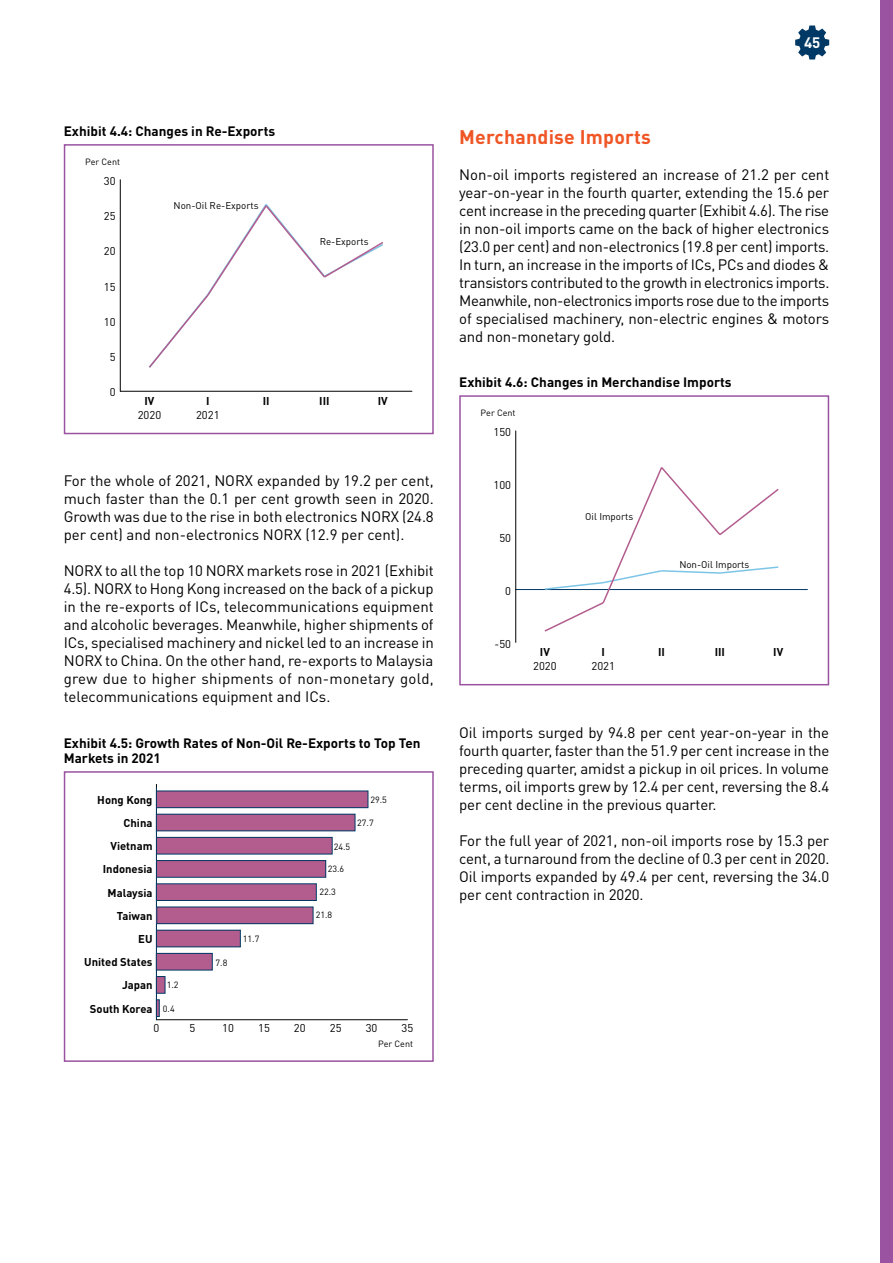
<style>
.page{position:relative;width:893px;height:1263px;background:#fff}
.page>*{position:absolute;margin:0;border:0;box-sizing:border-box;transform-origin:0 0}
.t1{font:700 19.5px "DIN Pro";letter-spacing:.01em;color:#f05625}
.t2{font:15px/18px "DIN Pro";letter-spacing:-.01em;color:#000;text-align:justify}
.t3{font:700 15px "DIN Pro";color:#fff}
.t4{font:700 13.5px/15px "DIN Pro";color:#000}
.t5{font:700 11.25px "DIN Pro";color:#000}
.t6{font:11.25px "DIN Pro";color:#000}
.t7{font:9.75px "DIN Pro";color:#000}
.t8{font:9px "DIN Pro";color:#000}
</style>
<div class="page">
<div style="left:64px;top:144px;width:370px;height:290px;border:2px solid #9a53a1"></div>
<hr style="left:120px;top:391px;width:292px;height:1px;background:#000">
<hr style="left:120px;top:180px;width:1px;height:211px;background:#000">
<svg style="left:149px;top:204px;width:234px;height:164px"></svg>
<div style="left:64px;top:771px;width:370px;height:291px;border:2px solid #9a53a1"></div>
<hr style="left:156px;top:784px;width:1px;height:236px;background:#000">
<hr style="left:156px;top:1019px;width:251px;height:1px;background:#000">
<hr style="left:156px;top:788px;width:1px;height:232px;background:#003965">
<div style="left:156px;top:791px;width:212px;height:17px;background:#b35c8e"></div>
<div style="left:156px;top:791px;width:212px;height:17px;border:1px solid #003965"></div>
<div style="left:156px;top:814px;width:199px;height:17px;background:#b35c8e"></div>
<div style="left:156px;top:814px;width:199px;height:17px;border:1px solid #003965"></div>
<div style="left:156px;top:837px;width:176px;height:17px;background:#b35c8e"></div>
<div style="left:156px;top:837px;width:177px;height:17px;border:1px solid #003965"></div>
<div style="left:156px;top:860px;width:170px;height:17px;background:#b35c8e"></div>
<div style="left:156px;top:860px;width:170px;height:18px;border:1px solid #003965"></div>
<div style="left:156px;top:884px;width:160px;height:16px;background:#b35c8e"></div>
<div style="left:156px;top:883px;width:161px;height:18px;border:1px solid #003965"></div>
<div style="left:157px;top:907px;width:156px;height:17px;background:#b35c8e"></div>
<div style="left:156px;top:906px;width:157px;height:18px;border:1px solid #003965"></div>
<div style="left:156px;top:930px;width:84px;height:17px;background:#b35c8e"></div>
<div style="left:156px;top:930px;width:85px;height:17px;border:1px solid #003965"></div>
<div style="left:156px;top:953px;width:56px;height:17px;background:#b35c8e"></div>
<div style="left:156px;top:953px;width:57px;height:17px;border:1px solid #003965"></div>
<div style="left:156px;top:976px;width:9px;height:17px;background:#b35c8e"></div>
<div style="left:156px;top:976px;width:9px;height:18px;border:1px solid #003965"></div>
<div style="left:156px;top:999px;width:4px;height:18px;border:1px solid #003965"></div>
<div style="left:459px;top:395px;width:370px;height:290px;border:2px solid #9a53a1"></div>
<hr style="left:516px;top:589px;width:291px;height:1px;background:#003965">
<hr style="left:515px;top:431px;width:1px;height:211px;background:#000">
<svg style="left:544px;top:467px;width:235px;height:165px"></svg>
<div style="left:880px;top:0;width:13px;height:1263px;background:#9a53a1"></div>
<svg style="left:795px;top:26px;width:34px;height:34px"></svg>
<p class="t3" style="left:804px;top:30px;width:18px">45</p>
<p class="t4" style="left:64px;top:122px;width:213px">Exhibit 4.4: Changes in Re-Exports</p>
<p class="t8" style="left:85px;top:155px;width:36px">Per Cent</p>
<p class="t6" style="left:104px;top:173px;width:13px">30</p>
<p class="t6" style="left:104px;top:208px;width:13px">25</p>
<p class="t6" style="left:104px;top:244px;width:13px">20</p>
<p class="t6" style="left:104px;top:279px;width:13px">15</p>
<p class="t6" style="left:104px;top:314px;width:13px">10</p>
<p class="t6" style="left:110px;top:349px;width:7px">5</p>
<p class="t6" style="left:110px;top:385px;width:7px">0</p>
<p class="t7" style="left:174px;top:199px;width:86px">Non-Oil Re-Exports</p>
<p class="t7" style="left:320px;top:235px;width:50px">Re-Exports</p>
<p class="t5" style="left:144px;top:391px;width:11px">IV</p>
<p class="t5" style="left:206px;top:391px;width:5px">I</p>
<p class="t5" style="left:263px;top:391px;width:8px">II</p>
<p class="t5" style="left:319px;top:391px;width:12px">III</p>
<p class="t5" style="left:378px;top:391px;width:11px">IV</p>
<p class="t6" style="left:138px;top:407px;width:25px">2020</p>
<p class="t6" style="left:196px;top:407px;width:25px">2021</p>
<p class="t2" style="left:64px;top:471px;width:371px">For the whole of 2021, NORX expanded by 19.2 per cent, much faster than the 0.1 per cent growth seen in 2020.<br>Growth was due to the rise in both electronics NORX (24.8 per cent) and non-electronics NORX (12.9 per cent).</p>
<p class="t2" style="left:64px;top:561px;width:372px">NORX to all the top 10 NORX markets rose in 2021 (Exhibit 4.5). NORX to Hong Kong increased on the back of a pickup in the re-exports of ICs, telecommunications equipment and alcoholic beverages. Meanwhile, higher shipments of ICs, specialised machinery and nickel led to an increase in NORX to China. On the other hand, re-exports to Malaysia grew due to higher shipments of non-monetary gold, telecommunications equipment and ICs.</p>
<p class="t4" style="left:64px;top:734px;width:358px">Exhibit 4.5: Growth Rates of Non-Oil Re-Exports to Top Ten<br>Markets in 2021</p>
<p class="t5" style="left:97px;top:790px;width:57px">Hong Kong</p>
<p class="t8" style="left:370px;top:793px;width:18px">29.5</p>
<p class="t8" style="left:357px;top:816px;width:18px">27.7</p>
<p class="t8" style="left:334px;top:841px;width:18px">24.5</p>
<p class="t8" style="left:328px;top:862px;width:18px">23.6</p>
<p class="t8" style="left:319px;top:886px;width:18px">22.3</p>
<p class="t8" style="left:316px;top:908px;width:18px">21.8</p>
<p class="t8" style="left:243px;top:932px;width:18px">11.7</p>
<p class="t8" style="left:216px;top:957px;width:13px">7.8</p>
<p class="t8" style="left:167px;top:978px;width:13px">1.2</p>
<p class="t8" style="left:163px;top:1002px;width:13px">0.4</p>
<p class="t5" style="left:124px;top:813px;width:30px">China</p>
<p class="t5" style="left:110px;top:837px;width:44px">Vietnam</p>
<p class="t5" style="left:103px;top:860px;width:51px">Indonesia</p>
<p class="t5" style="left:108px;top:883px;width:46px">Malaysia</p>
<p class="t5" style="left:117px;top:906px;width:37px">Taiwan</p>
<p class="t5" style="left:138px;top:929px;width:16px">EU</p>
<p class="t5" style="left:84px;top:953px;width:70px">United States</p>
<p class="t5" style="left:122px;top:976px;width:32px">Japan</p>
<p class="t5" style="left:90px;top:999px;width:64px">South Korea</p>
<p class="t6" style="left:154px;top:1020px;width:7px">0</p>
<p class="t6" style="left:189px;top:1020px;width:7px">5</p>
<p class="t6" style="left:222px;top:1020px;width:13px">10</p>
<p class="t6" style="left:258px;top:1020px;width:13px">15</p>
<p class="t6" style="left:294px;top:1020px;width:13px">20</p>
<p class="t6" style="left:330px;top:1020px;width:13px">25</p>
<p class="t6" style="left:366px;top:1020px;width:13px">30</p>
<p class="t6" style="left:402px;top:1020px;width:13px">35</p>
<p class="t8" style="left:378px;top:1038px;width:36px">Per Cent</p>
<h1 class="t1" style="left:459px;top:121px;width:193px">Merchandise Imports</h1>
<p class="t2" style="left:459px;top:165px;width:372px">Non-oil imports registered an increase of 21.2 per cent year-on-year in the fourth quarter, extending the 15.6 per cent increase in the preceding quarter (Exhibit 4.6). The rise in non-oil imports came on the back of higher electronics (23.0 per cent) and non-electronics (19.8 per cent) imports.<br>In turn, an increase in the imports of ICs, PCs and diodes &amp; transistors contributed to the growth in electronics imports.<br>Meanwhile, non-electronics imports rose due to the imports of specialised machinery, non-electric engines &amp; motors and non-monetary gold.</p>
<p class="t4" style="left:459px;top:373px;width:274px">Exhibit 4.6: Changes in Merchandise Imports</p>
<p class="t8" style="left:481px;top:406px;width:36px">Per Cent</p>
<p class="t6" style="left:494px;top:424px;width:19px">150</p>
<p class="t6" style="left:494px;top:477px;width:19px">100</p>
<p class="t6" style="left:499px;top:530px;width:13px">50</p>
<p class="t6" style="left:505px;top:583px;width:7px">0</p>
<p class="t6" style="left:495px;top:636px;width:18px">-50</p>
<p class="t7" style="left:585px;top:509px;width:50px">Oil Imports</p>
<p class="t7" style="left:679px;top:558px;width:72px">Non-Oil Imports</p>
<p class="t5" style="left:540px;top:642px;width:11px">IV</p>
<p class="t5" style="left:602px;top:642px;width:5px">I</p>
<p class="t5" style="left:658px;top:642px;width:8px">II</p>
<p class="t5" style="left:715px;top:642px;width:12px">III</p>
<p class="t5" style="left:773px;top:642px;width:11px">IV</p>
<p class="t6" style="left:533px;top:658px;width:25px">2020</p>
<p class="t6" style="left:591px;top:658px;width:25px">2021</p>
<p class="t2" style="left:459px;top:723px;width:372px">Oil imports surged by 94.8 per cent year-on-year in the fourth quarter, faster than the 51.9 per cent increase in the preceding quarter, amidst a pickup in oil prices. In volume terms, oil imports grew by 12.4 per cent, reversing the 8.4 per cent decline in the previous quarter.</p>
<p class="t2" style="left:459px;top:831px;width:372px">For the full year of 2021, non-oil imports rose by 15.3 per cent, a turnaround from the decline of 0.3 per cent in 2020.<br>Oil imports expanded by 49.4 per cent, reversing the 34.0 per cent contraction in 2020.</p>
</div>
